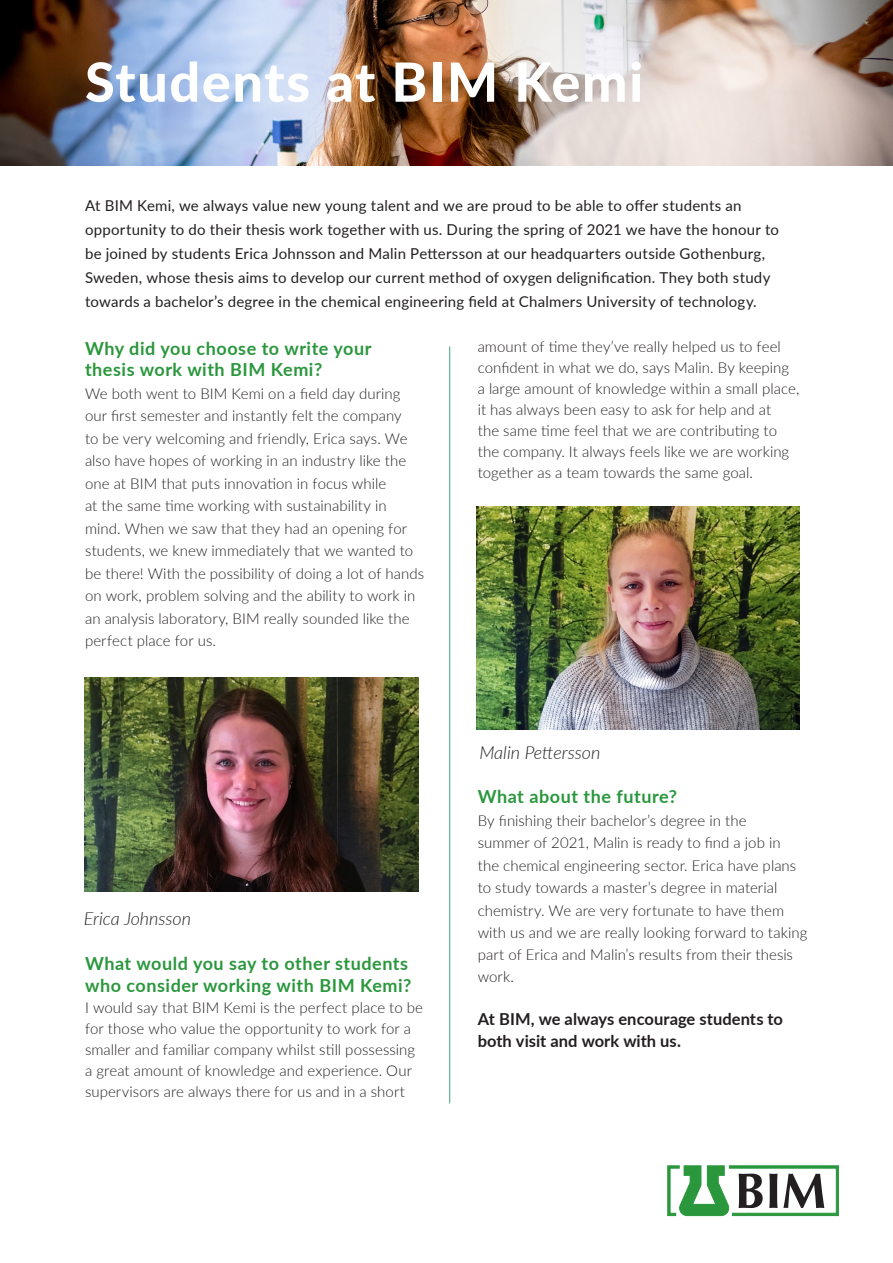
<style>
.page{position:relative;width:893px;height:1263px;background:#fff}
.page>*{position:absolute;margin:0;border:0;box-sizing:border-box;transform-origin:0 0}
.t1{font:800 54px "Lato";letter-spacing:.03em;color:#fff}
.t2{font:700 18px/21.6px "Lato";letter-spacing:.03em;color:#2a973d}
.t3{font:italic 300 18px "Lato";color:#231f20}
.t4{font:700 16.5px/21.8px "Lato";letter-spacing:.005em;color:#231f20}
.t5{font:300 15px/22.5px "Lato";letter-spacing:.005em;color:#231f20}
.t6{font:15px/24px "Lato";letter-spacing:.015em;color:#231f20}
</style>
<div class="page">
<img style="left:0;top:0;width:893px;height:166px">
<hr style="left:449px;top:347px;width:1px;height:756px;background:#53b091">
<img style="left:84px;top:677px;width:334px;height:215px">
<svg style="left:668px;top:1165px;width:171px;height:51px"></svg>
<img style="left:476px;top:506px;width:323px;height:224px">
<p class="t1" style="left:85px;top:42px;width:560px">Students at BIM Kemi</p>
<p class="t6" style="left:85px;top:193px;width:695px">At BIM Kemi, we always value new young talent and we are proud to be able to offer students an opportunity to do their thesis work together with us. During the spring of 2021 we have the honour to be joined by students Erica Johnsson and Malin Pettersson at our headquarters outside Gothenburg, Sweden, whose thesis aims to develop our current method of oxygen delignification. They both study towards a bachelor’s degree in the chemical engineering field at Chalmers University of technology.</p>
<p class="t2" style="left:85px;top:337px;width:288px">Why did you choose to write your thesis work with BIM Kemi?</p>
<p class="t5" style="left:85px;top:382px;width:341px">We both went to BIM Kemi on a field day during our first semester and instantly felt the company<br>to be very welcoming and friendly, Erica says. We also have hopes of working in an industry like the one at BIM that puts innovation in focus while<br>at the same time working with sustainability in mind. When we saw that they had an opening for students, we knew immediately that we wanted to be there! With the possibility of doing a lot of hands on work, problem solving and the ability to work in an analysis laboratory, BIM really sounded like the perfect place for us.</p>
<p class="t5" style="left:478px;top:336px;width:323px;line-height:21px">amount of time they’ve really helped us to feel confident in what we do, says Malin. By keeping a large amount of knowledge within a small place, it has always been easy to ask for help and at<br>the same time feel that we are contributing to the company. It always feels like we are working together as a team towards the same goal.</p>
<p class="t3" style="left:84px;top:905px;width:109px">Erica Johnsson</p>
<p class="t2" style="left:85px;top:952px;width:328px">What would you say to other students who consider working with BIM Kemi?</p>
<p class="t5" style="left:85px;top:996px;width:339px;line-height:21px">I would say that BIM Kemi is the perfect place to be for those who value the opportunity to work for a smaller and familiar company whilst still possessing a great amount of knowledge and experience. Our supervisors are always there for us and in a short</p>
<p class="t3" style="left:479px;top:740px;width:122px">Malin Pettersson</p>
<p class="t2" style="left:478px;top:785px;width:201px">What about the future?</p>
<p class="t5" style="left:478px;top:809px;width:331px">By finishing their bachelor’s degree in the<br>summer of 2021, Malin is ready to find a job in<br>the chemical engineering sector. Erica have plans to study towards a master’s degree in material chemistry. We are very fortunate to have them with us and we are really looking forward to taking part of Erica and Malin’s results from their thesis work.</p>
<p class="t4" style="left:478px;top:1008px;width:307px">At BIM, we always encourage students to both visit and work with us.</p>
</div>
